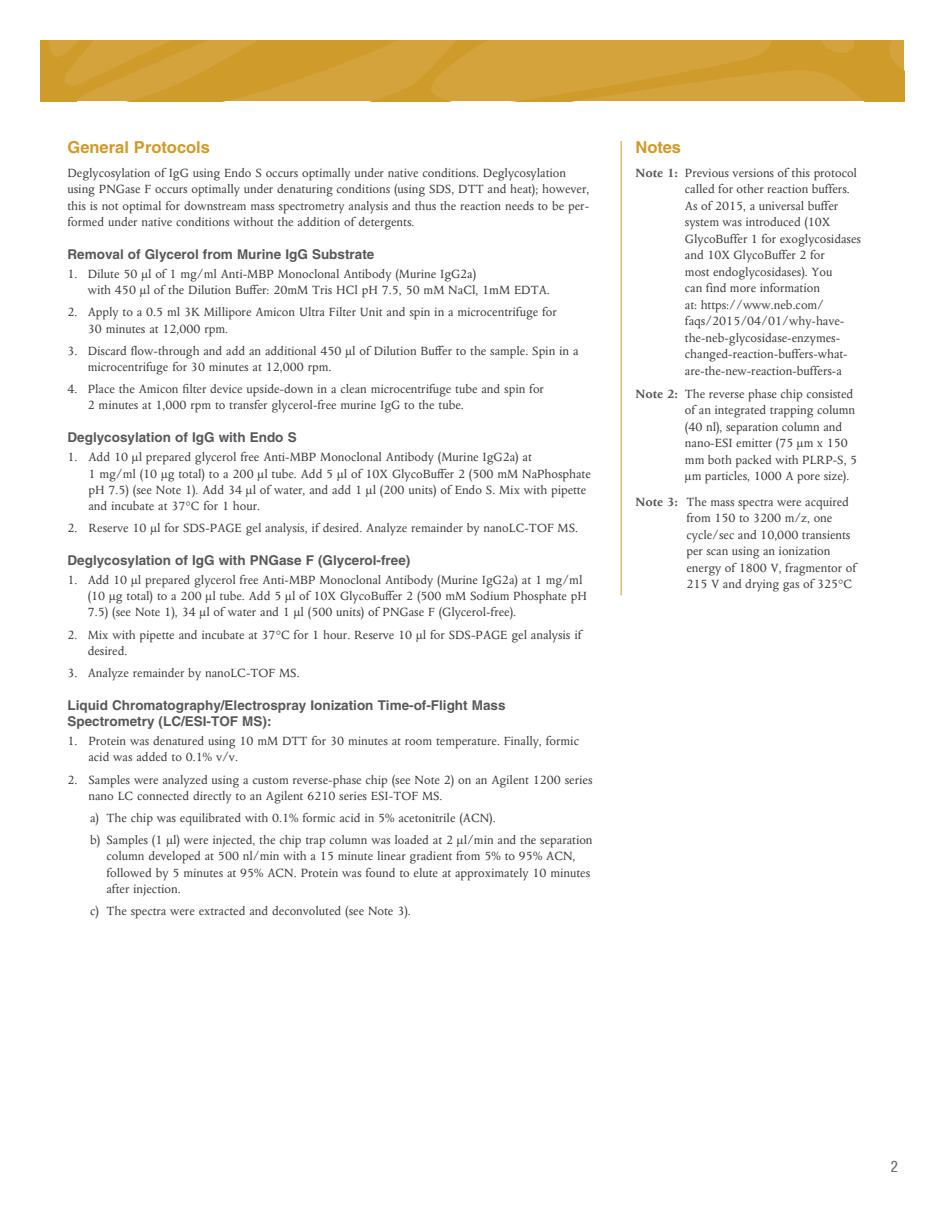
<style>
.page{position:relative;width:945px;height:1215px;background:#fff}
.page>*{position:absolute;margin:0;border:0;box-sizing:border-box;transform-origin:0 0}
.Subhead_1_Mkt_Sht_09{font:700 16.5px "Helvetica LT Std";color:#cf9b2a}
.t1{font:300 condensed 15px "Helvetica LT Std";color:#6c6d70}
.Subhead_1_Mkt_Sht_09-2{font:13.5px/16.5px "Columbus MT Pro";color:#3e3e3f}
.Subhead2{font:13.5px/16.2px "Columbus MT Pro";color:#3e3e3f}
.Intro_Head_Mkt_Sht_0{font:13.5px/16.5px "Columbus MT Pro";color:#3e3e3f}
.Subhead2-2{font:700 13.5px/16.2px "Helvetica LT Std";color:#57585a}
.s1{font-weight:700;color:#57585a}
</style>
<div class="page">
<svg style="left:40px;top:40px;width:864px;height:61px;fill:#d4a33c"></svg>
<hr style="left:621px;top:141px;width:1px;height:454px;background:#cf9b2a">
<p class="Subhead_1_Mkt_Sht_09" style="left:68px;top:138px;width:144px">General Protocols</p>
<p class="Subhead_1_Mkt_Sht_09-2" style="left:68px;top:165px;width:523px">Deglycosylation of IgG using Endo S occurs optimally under native conditions. Deglycosylation using PNGase F occurs optimally under denaturing conditions (using SDS, DTT and heat); however, this is not optimal for downstream mass spectrometry analysis and thus the reaction needs to be per&shy;formed under native conditions without the addition of detergents.</p>
<p class="Subhead2-2" style="left:68px;top:246px;width:308px">Removal of Glycerol from Murine IgG Substrate</p>
<p class="Subhead_1_Mkt_Sht_09-2" style="left:88px;top:266px;width:464px;text-indent:-20px">1. Dilute 50 μl of 1 mg/ml Anti-MBP Monoclonal Antibody (Murine IgG2a)<br>with 450 μl of the Dilution Buffer: 20mM Tris HCl pH 7.5, 50 mM NaCl, 1mM EDTA.</p>
<p class="Subhead_1_Mkt_Sht_09-2" style="left:88px;top:305px;width:471px;text-indent:-20px">2. Apply to a 0.5 ml 3K Millipore Amicon Ultra Filter Unit and spin in a microcentrifuge for<br>30 minutes at 12,000 rpm.</p>
<p class="Subhead_1_Mkt_Sht_09-2" style="left:88px;top:343px;width:492px;text-indent:-20px">3. Discard flow-through and add an additional 450 μl of Dilution Buffer to the sample. Spin in a microcentrifuge for 30 minutes at 12,000 rpm.</p>
<p class="Subhead_1_Mkt_Sht_09-2" style="left:88px;top:381px;width:458px;text-indent:-20px">4. Place the Amicon filter device upside-down in a clean microcentrifuge tube and spin for<br>2 minutes at 1,000 rpm to transfer glycerol-free murine IgG to the tube.</p>
<p class="Subhead2-2" style="left:68px;top:429px;width:231px">Deglycosylation of IgG with Endo S</p>
<p class="Subhead2" style="left:88px;top:449px;width:504px;text-indent:-21px">1. Add 10 µl prepared glycerol free Anti-MBP Monoclonal Antibody (Murine IgG2a) at<br>1 mg/ml (10 μg total) to a 200 μl tube. Add 5 µl of 10X GlycoBuffer 2 (500 mM NaPhosphate pH 7.5) (see Note 1). Add 34 µl of water, and add 1 µl (200 units) of Endo S. Mix with pipette and incubate at 37°C for 1 hour.</p>
<p class="Subhead2" style="left:68px;top:520px;width:512px">2. Reserve 10 µl for SDS-PAGE gel analysis, if desired. Analyze remainder by nanoLC-TOF MS.</p>
<p class="Subhead2-2" style="left:68px;top:552px;width:344px">Deglycosylation of IgG with PNGase F (Glycerol-free)</p>
<p class="Subhead_1_Mkt_Sht_09-2" style="left:88px;top:572px;width:501px;text-indent:-20px">1. Add 10 µl prepared glycerol free Anti-MBP Monoclonal Antibody (Murine IgG2a) at 1 mg/ml (10 μg total) to a 200 μl tube. Add 5 µl of 10X GlycoBuffer 2 (500 mM Sodium Phosphate pH<br>7.5) (see Note 1), 34 µl of water and 1 µl (500 units) of PNGase F (Glycerol-free).</p>
<p class="Subhead_1_Mkt_Sht_09-2" style="left:88px;top:627px;width:495px;text-indent:-20px">2. Mix with pipette and incubate at 37°C for 1 hour. Reserve 10 µl for SDS-PAGE gel analysis if desired.</p>
<p class="Subhead_1_Mkt_Sht_09-2" style="left:68px;top:665px;width:234px">3. Analyze remainder by nanoLC-TOF MS.</p>
<p class="Subhead2-2" style="left:68px;top:697px;width:440px">Liquid Chromatography/Electrospray Ionization Time-of-Flight Mass<br>Spectrometry (LC/ESI-TOF MS):</p>
<p class="Subhead2" style="left:88px;top:733px;width:492px;text-indent:-21px">1. Protein was denatured using 10 mM DTT for 30 minutes at room temperature. Finally, formic acid was added to 0.1% v/v.</p>
<p class="Subhead2" style="left:88px;top:772px;width:506px;text-indent:-21px">2. Samples were analyzed using a custom reverse-phase chip (see Note 2) on an Agilent 1200 series nano LC connected directly to an Agilent 6210 series ESI-TOF MS.</p>
<p class="Subhead2" style="left:90px;top:810px;width:407px">a) The chip was equilibrated with 0.1% formic acid in 5% acetonitrile (ACN).</p>
<p class="Subhead2" style="left:106px;top:832px;width:488px;text-indent:-16px">b) Samples (1 µl) were injected, the chip trap column was loaded at 2 µl/min and the separation column developed at 500 nl/min with a 15 minute linear gradient from 5% to 95% ACN, followed by 5 minutes at 95% ACN. Protein was found to elute at approximately 10 minutes after injection.</p>
<p class="Subhead2" style="left:90px;top:903px;width:322px">c) The spectra were extracted and deconvoluted (see Note 3).</p>
<p class="Subhead_1_Mkt_Sht_09" style="left:635px;top:138px;width:47px">Notes</p>
<p class="Subhead_1_Mkt_Sht_09-2" style="left:685px;top:165px;width:178px;text-indent:-50px"><span class="s1">Note 1:</span> Previous versions of this protocol called for other reaction buffers.<br>As of 2015, a universal buffer system was introduced (10X<br>GlycoBuffer 1 for exoglycosidases and 10X GlycoBuffer 2 for<br>most endoglycosidases). You<br>can find more information<br>at: https://www.neb.com/ faqs/2015/04/01/why-have&shy;the-neb-glycosidase-enzymes&shy;changed-reaction-buffers-what&shy;are-the-new-reaction-buffers-a</p>
<p class="Intro_Head_Mkt_Sht_0" style="left:685px;top:386px;width:174px;text-indent:-50px"><span class="s1">Note 2:</span> The reverse phase chip consisted of an integrated trapping column (40 nl), separation column and nano-ESI emitter (75 µm x 150 mm both packed with PLRP-S, 5 µm particles, 1000 A pore size).</p>
<p class="Intro_Head_Mkt_Sht_0" style="left:686px;top:494px;width:171px;text-indent:-51px"><span class="s1">Note 3:</span> The mass spectra were acquired from 150 to 3200 m/z, one cycle/sec and 10,000 transients per scan using an ionization energy of 1800 V, fragmentor of<br>215 V and drying gas of 325°C</p>
<p class="t1" style="left:891px;top:1157px;width:8px">2</p>
</div>
